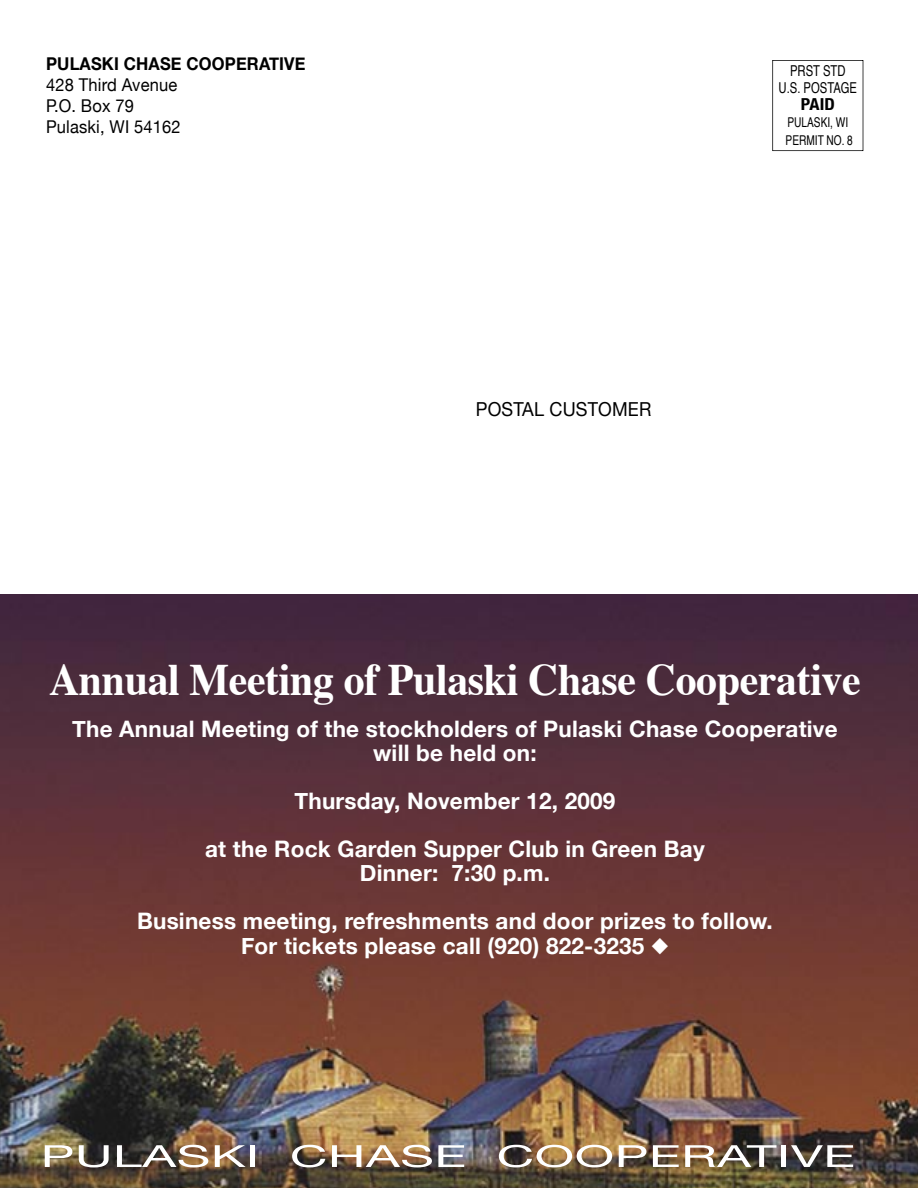
<style>
.page{position:relative;width:918px;height:1188px;background:#fff}
.page>*{position:absolute;margin:0;border:0;box-sizing:border-box;transform-origin:0 0}
.t1{font:700 45px "Times";letter-spacing:-.01em;color:#fff;scale:.93 1}
.t2{font:30.45px "Helvetica Neue";letter-spacing:.01em;color:#fff;scale:1.71 1}
.t3{font:700 22.65px/48px "Helvetica Neue";letter-spacing:.01em;color:#fff;text-align:center}
.t4{font:19.2px "Helvetica Neue";letter-spacing:.01em;color:#000;scale:.93 1}
.t5{font:17.7px/21px "Helvetica Neue";letter-spacing:.01em;color:#000;scale:.93 1}
.t6{font:700 17.7px "Helvetica Neue";letter-spacing:.01em;color:#000;scale:.93 1}
.t7{font:700 condensed 16.5px "Helvetica Neue";color:#000;scale:1.1 1}
.t8{font:15px/17.2px "Helvetica";color:#000;text-align:center;scale:.75 1}
.t9{font:13.5px/17.2px "Helvetica";color:#000;scale:.75 1}
</style>
<div class="page">
<img style="left:0;top:594px;width:917px;height:594px">
<img style="left:917px;top:594px;width:1px;height:594px">
<svg style="left:772px;top:60px;width:91px;height:91px"></svg>
<p class="t6" style="left:46px;top:53px;width:280px">PULASKI CHASE COOPERATIVE</p>
<p class="t5" style="left:46px;top:74px;width:146px">428 Third Avenue<br>P.O. Box 79<br>Pulaski, WI 54162</p>
<p class="t4" style="left:476px;top:398px;width:190px">POSTAL CUSTOMER</p>
<p class="t8" style="left:779px;top:61px;width:106px">PRST STD<br>U.S. POSTAGE</p>
<p class="t7" style="left:801px;top:94px;width:32px">PAID</p>
<p class="t9" style="left:786px;top:114px;width:91px">PULASKI, WI<br>PERMIT NO. 8</p>
<h1 class="t1" style="left:49px;top:637px;width:874px">Annual Meeting of Pulaski Chase Cooperative</h1>
<p class="t3" style="left:72px;top:716px;width:767px;line-height:24px">The Annual Meeting of the stockholders of Pulaski Chase Cooperative will be held on:</p>
<p class="t3" style="left:205px;top:776px;width:501px">Thursday, November 12, 2009<br>at the Rock Garden Supper Club in Green Bay</p>
<p class="t3" style="left:137px;top:848px;width:637px">Dinner: 7:30 p.m.<br>Business meeting, refreshments and door prizes to follow.</p>
<p class="t3" style="left:241px;top:922px;width:429px">For tickets please call (920) 822-3235 ◆</p>
<h2 class="t2" style="left:41px;top:1138px;width:478px">PULASKI CHASE COOPERATIVE</h2>
</div>
